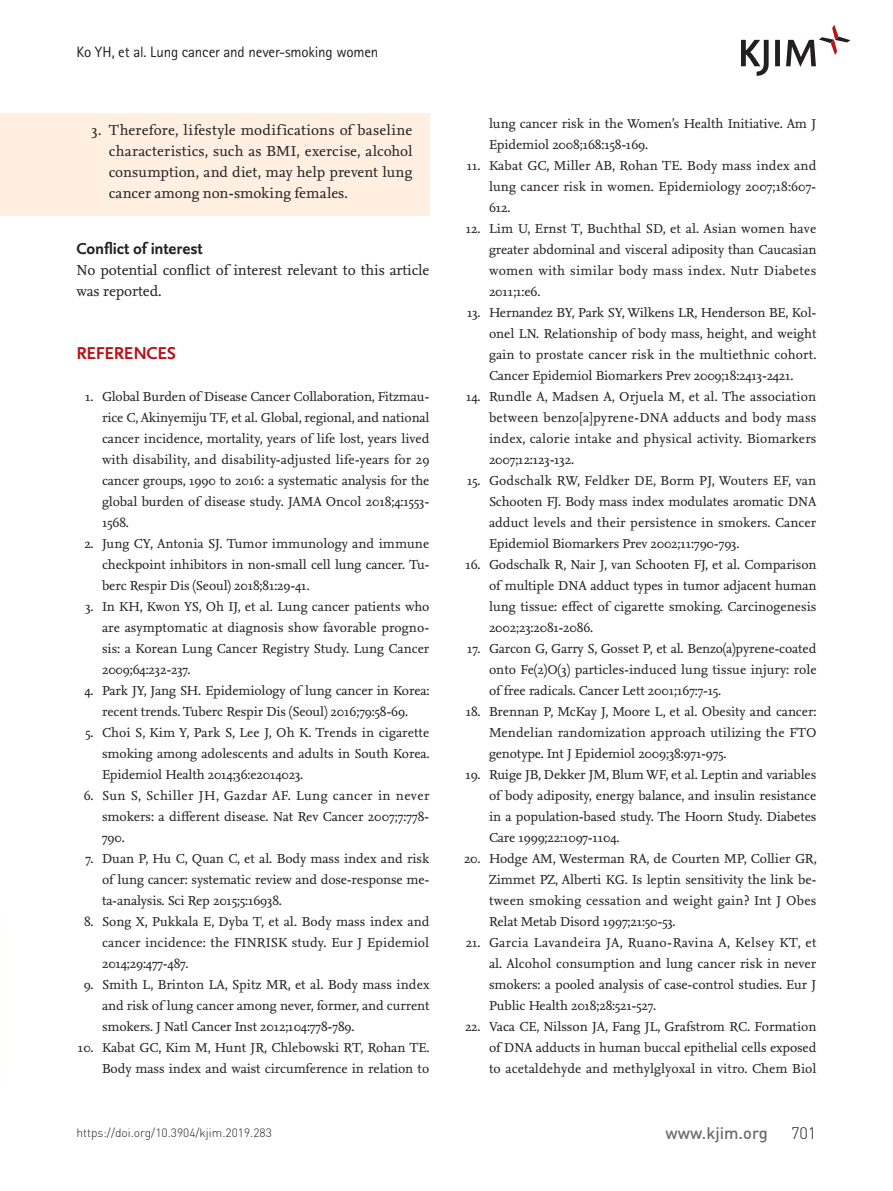
<style>
.page{position:relative;width:893px;height:1191px;background:#fff}
.page>*{position:absolute;margin:0;border:0;box-sizing:border-box;transform-origin:0 0}
.제목1{font:700 18px "Nexus Sans";letter-spacing:-.025em;color:#bb1018}
.제목2{font:700 16.5px "Nexus Sans";letter-spacing:-.01em;color:#231f20}
.t1{font:500 16.5px "DIN Pro";color:#6c6d70}
.t2{font:300 16.5px "DIN Pro";color:#231f20}
.본문첫단락{font:15px/21px "Nexus Serif";letter-spacing:-.01em;color:#231f20}
.t3{font:15px "Rotis Sans Serif Std";letter-spacing:-.01em;color:#231f20}
.t4{font:13.5px/21px "Nexus Serif";letter-spacing:-.01em;color:#231f20;text-align:justify}
.t5{font:300 12px "DIN Pro";color:#231f20}
</style>
<div class="page">
<svg style="left:741px;top:25px;width:109px;height:51px"></svg>
<div style="left:0;top:114px;width:429px;height:102px;background:#feefe1"></div>
<p class="t3" style="left:77px;top:43px;width:303px">Ko YH, et al. Lung cancer and never-smoking women</p>
<p class="본문첫단락" style="left:109px;top:119px;width:305px;text-align:justify;text-indent:-17px">3. Therefore, lifestyle modifications of baseline characteristics, such as BMI, exercise, alcohol consumption, and diet, may help prevent lung cancer among non-smoking females.</p>
<p class="제목2" style="left:77px;top:238px;width:128px">Conflict of interest</p>
<p class="본문첫단락" style="left:77px;top:259px;width:354px">No potential conflict of interest relevant to this article was reported.</p>
<p class="제목1" style="left:77px;top:341px;width:101px">REFERENCES</p>
<p class="t4" style="left:102px;top:385px;width:329px;text-indent:-17px">1. Global Burden of Disease Cancer Collaboration, Fitzmau&shy;rice C, Akinyemiju TF, et al. Global, regional, and national cancer incidence, mortality, years of life lost, years lived with disability, and disability-adjusted life-years for 29 cancer groups, 1990 to 2016: a systematic analysis for the global burden of disease study. JAMA Oncol 2018;4:1553- 1568.</p>
<p class="t4" style="left:102px;top:532px;width:329px;text-indent:-18px">2. Jung CY, Antonia SJ. Tumor immunology and immune checkpoint inhibitors in non-small cell lung cancer. Tu&shy;berc Respir Dis (Seoul) 2018;81:29-41.</p>
<p class="t4" style="left:102px;top:595px;width:329px;text-indent:-17px">3. In KH, Kwon YS, Oh IJ, et al. Lung cancer patients who are asymptomatic at diagnosis show favorable progno&shy;sis: a Korean Lung Cancer Registry Study. Lung Cancer 2009;64:232-237.</p>
<p class="t4" style="left:85px;top:679px;width:346px;text-align:center">4. Park JY, Jang SH. Epidemiology of lung cancer in Korea: recent trends. Tuberc Respir Dis (Seoul) 2016;79:58-69.</p>
<p class="t4" style="left:102px;top:721px;width:329px;text-indent:-17px">5. Choi S, Kim Y, Park S, Lee J, Oh K. Trends in cigarette smoking among adolescents and adults in South Korea.<br>Epidemiol Health 2014;36:e2014023.</p>
<p class="t4" style="left:102px;top:784px;width:329px;text-indent:-18px">6. Sun S, Schiller JH, Gazdar AF. Lung cancer in never smokers: a different disease. Nat Rev Cancer 2007;7:778- 790.</p>
<p class="t4" style="left:102px;top:847px;width:329px;text-indent:-17px">7. Duan P, Hu C, Quan C, et al. Body mass index and risk of lung cancer: systematic review and dose-response me&shy;ta-analysis. Sci Rep 2015;5:16938.</p>
<p class="t4" style="left:102px;top:910px;width:329px;text-indent:-18px">8. Song X, Pukkala E, Dyba T, et al. Body mass index and cancer incidence: the FINRISK study. Eur J Epidemiol 2014;29:477-487.</p>
<p class="t4" style="left:102px;top:973px;width:329px;text-indent:-18px">9. Smith L, Brinton LA, Spitz MR, et al. Body mass index and risk of lung cancer among never, former, and current smokers. J Natl Cancer Inst 2012;104:778-789.</p>
<p class="t4" style="left:78px;top:1036px;width:353px;text-align:right">10. Kabat GC, Kim M, Hunt JR, Chlebowski RT, Rohan TE.<br>Body mass index and waist circumference in relation to</p>
<p class="t4" style="left:489px;top:112px;width:329px">lung cancer risk in the Women’s Health Initiative. Am J<br>Epidemiol 2008;168:158-169.</p>
<p class="t4" style="left:489px;top:154px;width:329px;text-indent:-22px">11. Kabat GC, Miller AB, Rohan TE. Body mass index and lung cancer risk in women. Epidemiology 2007;18:607- 612.</p>
<p class="t4" style="left:489px;top:217px;width:329px;text-indent:-23px">12. Lim U, Ernst T, Buchthal SD, et al. Asian women have greater abdominal and visceral adiposity than Caucasian women with similar body mass index. Nutr Diabetes 2011;1:e6.</p>
<p class="t4" style="left:489px;top:301px;width:329px;text-indent:-22px">13. Hernandez BY, Park SY, Wilkens LR, Henderson BE, Kol&shy;onel LN. Relationship of body mass, height, and weight gain to prostate cancer risk in the multiethnic cohort.<br>Cancer Epidemiol Biomarkers Prev 2009;18:2413-2421.</p>
<p class="t4" style="left:489px;top:385px;width:329px;text-indent:-23px">14. Rundle A, Madsen A, Orjuela M, et al. The association between benzo[a]pyrene-DNA adducts and body mass index, calorie intake and physical activity. Biomarkers 2007;12:123-132.</p>
<p class="t4" style="left:489px;top:469px;width:329px;text-indent:-22px">15. Godschalk RW, Feldker DE, Borm PJ, Wouters EF, van Schooten FJ. Body mass index modulates aromatic DNA adduct levels and their persistence in smokers. Cancer Epidemiol Biomarkers Prev 2002;11:790-793.</p>
<p class="t4" style="left:489px;top:553px;width:329px;text-indent:-24px">16. Godschalk R, Nair J, van Schooten FJ, et al. Comparison of multiple DNA adduct types in tumor adjacent human lung tissue: effect of cigarette smoking. Carcinogenesis 2002;23:2081-2086.</p>
<p class="t4" style="left:489px;top:637px;width:329px;text-indent:-22px">17. Garcon G, Garry S, Gosset P, et al. Benzo(a)pyrene-coated onto Fe(2)O(3) particles-induced lung tissue injury: role of free radicals. Cancer Lett 2001;167:7-15.</p>
<p class="t4" style="left:489px;top:700px;width:329px;text-indent:-23px">18. Brennan P, McKay J, Moore L, et al. Obesity and cancer:<br>Mendelian randomization approach utilizing the FTO genotype. Int J Epidemiol 2009;38:971-975.</p>
<p class="t4" style="left:489px;top:763px;width:329px;text-indent:-24px">19. Ruige JB, Dekker JM, Blum WF, et al. Leptin and variables of body adiposity, energy balance, and insulin resistance in a population-based study. The Hoorn Study. Diabetes Care 1999;22:1097-1104.</p>
<p class="t4" style="left:489px;top:847px;width:329px;text-indent:-25px">20. Hodge AM, Westerman RA, de Courten MP, Collier GR, Zimmet PZ, Alberti KG. Is leptin sensitivity the link be&shy;tween smoking cessation and weight gain? Int J Obes Relat Metab Disord 1997;21:50-53.</p>
<p class="t4" style="left:489px;top:931px;width:329px;text-indent:-23px">21. Garcia Lavandeira JA, Ruano-Ravina A, Kelsey KT, et al. Alcohol consumption and lung cancer risk in never smokers: a pooled analysis of case-control studies. Eur J Public Health 2018;28:521-527.</p>
<p class="t4" style="left:489px;top:1015px;width:329px;text-indent:-24px">22. Vaca CE, Nilsson JA, Fang JL, Grafstrom RC. Formation of DNA adducts in human buccal epithelial cells exposed to acetaldehyde and methylglyoxal in vitro. Chem Biol</p>
<p class="t5" style="left:77px;top:1124px;width:197px">https://doi.org/10.3904/kjim.2019.283</p>
<p class="t1" style="left:666px;top:1121px;width:104px">www.kjim.org</p>
<p class="t2" style="left:791px;top:1121px;width:27px">701</p>
</div>
